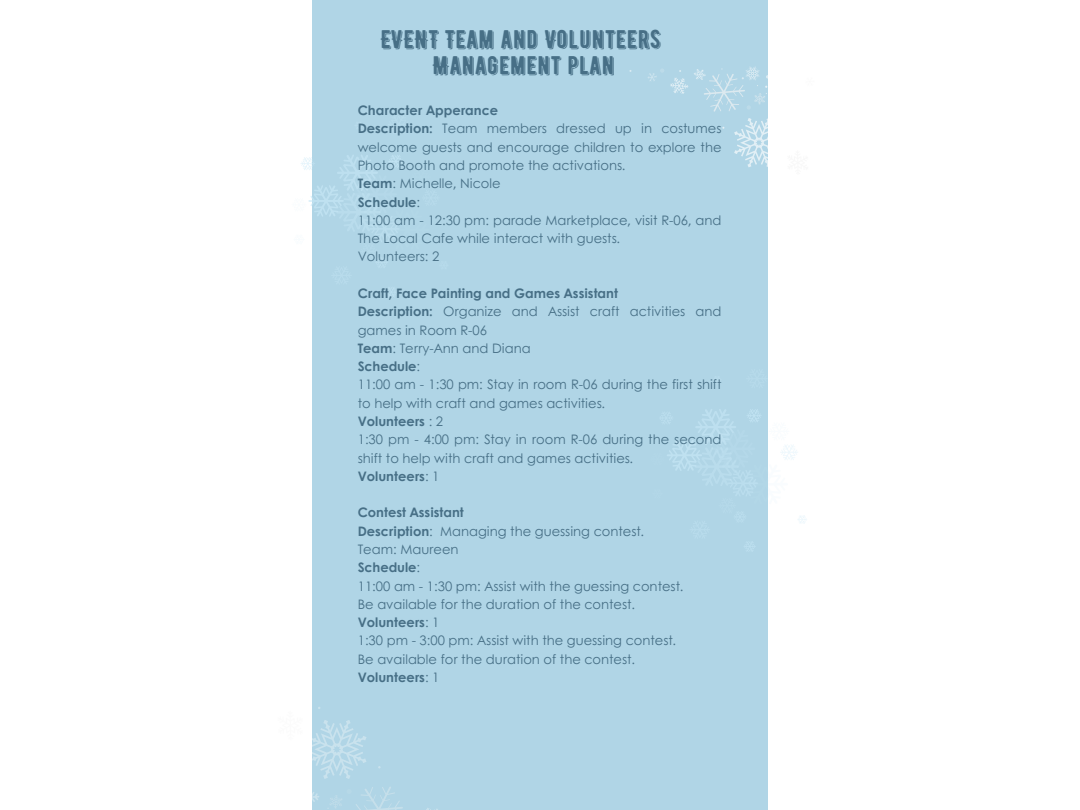
<style>
.page{position:relative;width:1080px;height:810px;background:#fff}
.page>*{position:absolute;margin:0;border:0;box-sizing:border-box;transform-origin:0 0}
.t1{font:25.5px "BERNIER Shade";color:#476f86}
.t2{font:13.06px/18.2px "Century Gothic";color:#476f86}
.t3{font:700 13.06px "Century Gothic";color:#476f86}
.s1{font-weight:700}
.s2{font-weight:400}
</style>
<div class="page">
<div style="left:312px;top:0;width:456px;height:810px;background:#b0d5e6"></div>
<svg style="left:301px;top:155px;width:102px;height:142px"></svg>
<svg style="left:648px;top:69px;width:16px;height:12px"></svg>
<svg style="left:670px;top:78px;width:18px;height:16px"></svg>
<svg style="left:694px;top:67px;width:74px;height:100px"></svg>
<svg style="left:312px;top:707px;width:91px;height:103px"></svg>
<svg style="left:663px;top:409px;width:144px;height:142px"></svg>
<p class="t1" style="left:380px;top:24px;width:283px">EVENT TEAM AND VOLUNTEERS</p>
<p class="t1" style="left:432px;top:50px;width:185px">MANAGEMENT PLAN</p>
<p class="t3" style="left:358px;top:101px;width:142px">Character Apperance</p>
<p class="t2" style="left:358px;top:119px;width:365px;text-align:justify"><span class="s1">Description:</span> Team members dressed up in costumes welcome guests and encourage children to explore the Photo Booth and promote the activations.</p>
<p class="t2" style="left:358px;top:174px;width:144px"><span class="s1">Team</span>: Michelle, Nicole</p>
<p class="t3" style="left:358px;top:192px;width:64px">Schedule<span class="s2">:</span></p>
<p class="t2" style="left:358px;top:210px;width:365px">11:00 am - 12:30 pm: parade Marketplace, visit R-06, and<br>The Local Cafe while interact with guests.</p>
<p class="t2" style="left:358px;top:247px;width:83px">Volunteers: 2</p>
<p class="t3" style="left:358px;top:283px;width:262px">Craft, Face Painting and Games Assistant</p>
<p class="t2" style="left:358px;top:302px;width:365px"><span class="s1">Description:</span> Organize and Assist craft activities and games in Room R-06</p>
<p class="t2" style="left:358px;top:338px;width:175px"><span class="s1">Team</span>: Terry-Ann and Diana</p>
<p class="t3" style="left:358px;top:356px;width:64px">Schedule<span class="s2">:</span></p>
<p class="t2" style="left:358px;top:375px;width:365px">11:00 am - 1:30 pm: Stay in room R-06 during the first shift to help with craft and games activities.</p>
<p class="t3" style="left:358px;top:411px;width:87px">Volunteers <span class="s2">: 2</span></p>
<p class="t2" style="left:358px;top:430px;width:365px">1:30 pm - 4:00 pm: Stay in room R-06 during the second shift to help with craft and games activities.</p>
<p class="t3" style="left:358px;top:466px;width:83px">Volunteers<span class="s2">: 1</span></p>
<p class="t3" style="left:358px;top:503px;width:108px">Contest Assistant</p>
<p class="t2" style="left:358px;top:521px;width:288px"><span class="s1">Description</span>: Managing the guessing contest.</p>
<p class="t2" style="left:358px;top:540px;width:102px">Team: Maureen</p>
<p class="t3" style="left:358px;top:558px;width:64px">Schedule<span class="s2">:</span></p>
<p class="t2" style="left:358px;top:576px;width:327px">11:00 am - 1:30 pm: Assist with the guessing contest.</p>
<p class="t2" style="left:358px;top:594px;width:279px">Be available for the duration of the contest.</p>
<p class="t3" style="left:358px;top:612px;width:83px">Volunteers<span class="s2">: 1</span></p>
<p class="t2" style="left:358px;top:631px;width:320px">1:30 pm - 3:00 pm: Assist with the guessing contest.</p>
<p class="t2" style="left:358px;top:649px;width:279px">Be available for the duration of the contest.</p>
<p class="t3" style="left:358px;top:667px;width:83px">Volunteers<span class="s2">: 1</span></p>
</div>
